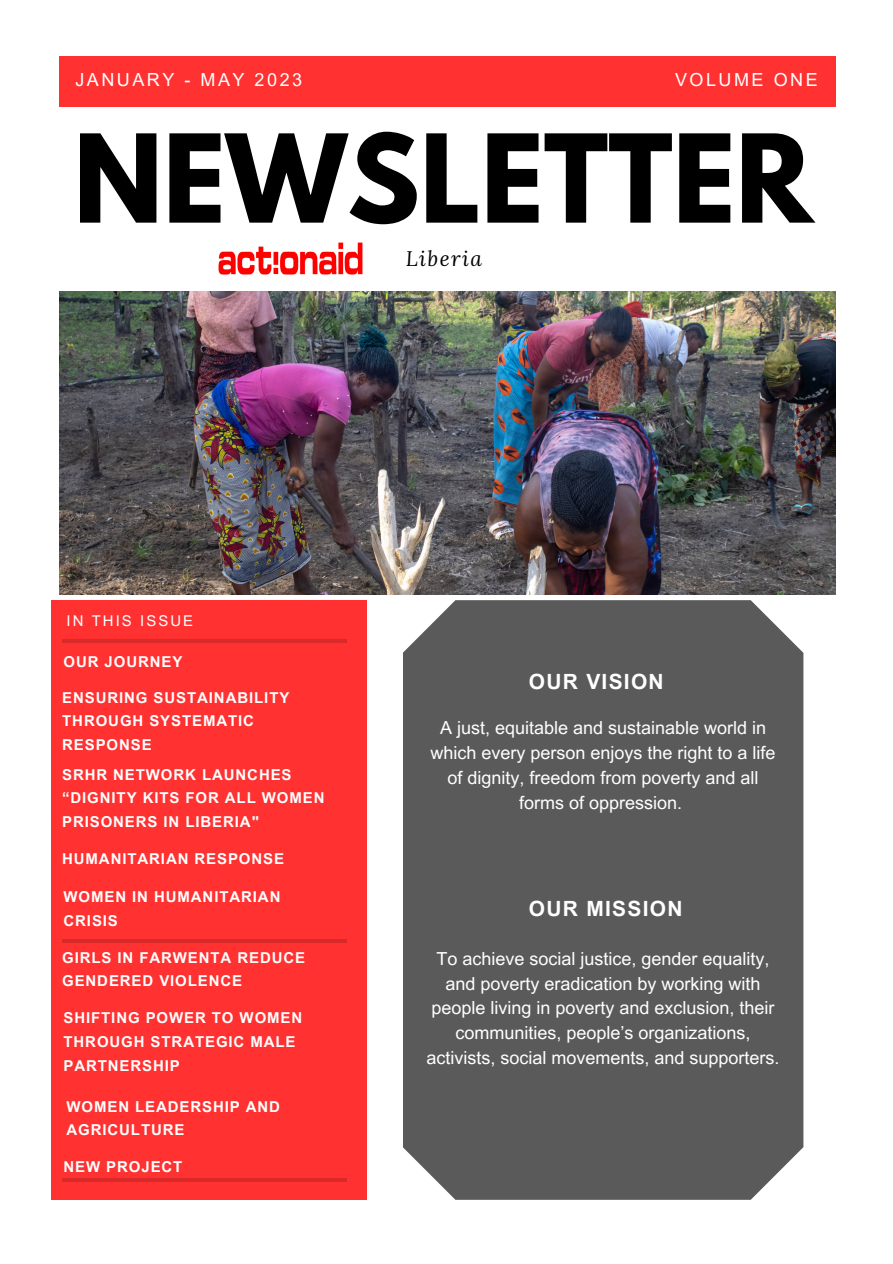
<style>
.page{position:relative;width:893px;height:1264px;background:#fff}
.page>*{position:absolute;margin:0;border:0;box-sizing:border-box;transform-origin:0 0}
.t1{font:700 108.15px "League Spartan";color:#000}
.t2{font:700 21px "Arial MT Pro";letter-spacing:.06em;color:#fff}
.t3{font:italic 21px "Lora";letter-spacing:.07em;color:#000}
.t4{font:18px/24.8px "Arial MT Pro";color:#fff;text-align:center}
.t5{font:18px "Arial MT Pro";letter-spacing:.14em;color:#fff}
.t6{font:700 15px/23.5px "Arial MT Pro";letter-spacing:.06em;color:#fff}
.t7{font:14.85px "Arial MT Pro";letter-spacing:.14em;color:#fff}
</style>
<div class="page">
<div style="left:59px;top:56px;width:776px;height:51px;background:#ff3131"></div>
<div style="left:51px;top:600px;width:315px;height:599px;background:#ff3131"></div>
<hr style="left:62px;top:639px;width:284px;height:4px;background:#da2929">
<hr style="left:62px;top:939px;width:284px;height:4px;background:#da2929">
<hr style="left:62px;top:1178px;width:285px;height:3px;background:#000">
<img style="left:60px;top:291px;width:775px;height:304px">
<div style="left:403px;top:600px;width:400px;height:599px;background:#5a5a5a"></div>
<img style="left:218px;top:242px;width:145px;height:33px">
<p class="t5" style="left:75px;top:73px;width:228px">JANUARY - MAY 2023</p>
<p class="t5" style="left:675px;top:73px;width:144px">VOLUME ONE</p>
<p class="t1" style="left:73px;top:125px;width:741px">NEWSLETTER</p>
<p class="t3" style="left:405px;top:244px;width:78px">Liberia</p>
<p class="t7" style="left:66px;top:615px;width:128px">IN THIS ISSUE</p>
<p class="t6" style="left:63px;top:651px;width:120px">OUR JOURNEY</p>
<p class="t6" style="left:62px;top:687px;width:229px">ENSURING SUSTAINABILITY<br>THROUGH SYSTEMATIC<br>RESPONSE</p>
<p class="t6" style="left:62px;top:764px;width:264px">SRHR NETWORK LAUNCHES “DIGNITY KITS FOR ALL WOMEN<br>PRISONERS IN LIBERIA"</p>
<p class="t6" style="left:62px;top:849px;width:223px">HUMANITARIAN RESPONSE</p>
<p class="t6" style="left:63px;top:887px;width:218px">WOMEN IN HUMANITARIAN<br>CRISIS</p>
<p class="t6" style="left:62px;top:947px;width:244px">GIRLS IN FARWENTA REDUCE<br>GENDERED VIOLENCE</p>
<p class="t6" style="left:63px;top:1008px;width:240px">SHIFTING POWER TO WOMEN<br>THROUGH STRATEGIC MALE<br>PARTNERSHIP</p>
<p class="t6" style="left:66px;top:1096px;width:215px">WOMEN LEADERSHIP AND<br>AGRICULTURE</p>
<p class="t6" style="left:63px;top:1156px;width:120px">NEW PROJECT</p>
<p class="t2" style="left:529px;top:673px;width:136px">OUR VISION</p>
<p class="t4" style="left:430px;top:718px;width:346px">A just, equitable and sustainable world in which every person enjoys the right to a life of dignity, freedom from poverty and all forms of oppression.</p>
<p class="t2" style="left:529px;top:900px;width:155px">OUR MISSION</p>
<p class="t4" style="left:426px;top:948px;width:354px">To achieve social justice, gender equality, and poverty eradication by working with people living in poverty and exclusion, their communities, people’s organizations, activists, social movements, and supporters.</p>
</div>
